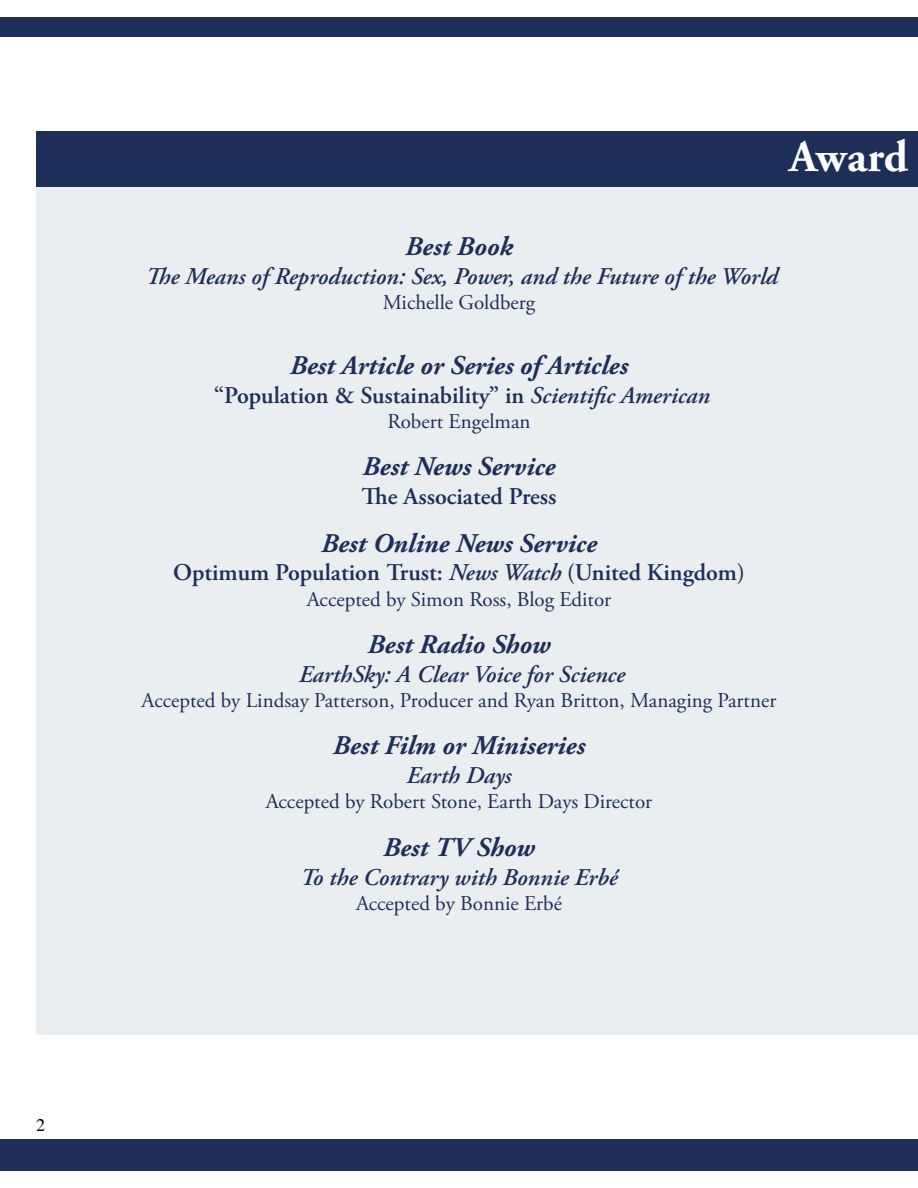
<style>
.page{position:relative;width:918px;height:1188px;background:#fff}
.page>*{position:absolute;margin:0;border:0;box-sizing:border-box;transform-origin:0 0}
.t1{font:700 45px "Adobe Garamond Pro";color:#fff}
.t2{font:italic 700 27px "Adobe Garamond Pro";color:#1d2e59}
.t3{font:italic 600 24px "Adobe Garamond Pro";color:#1d2e59}
.t4{font:600 24px "Adobe Garamond Pro";color:#1d2e59}
.t5{font:21px "Adobe Garamond Pro";color:#1d2e59}
.t6{font:18px "Times";color:#000}
.s1{font-style:italic}
</style>
<div class="page">
<div style="left:0;top:18px;width:918px;height:18px;background:#1d2e59"></div>
<div style="left:0;top:1139px;width:918px;height:31px;background:#1d2e59"></div>
<div style="left:0;top:19px;width:918px;height:18px;background:#1d2e59"></div>
<div style="left:0;top:1140px;width:918px;height:31px;background:#1d2e59"></div>
<div style="left:36px;top:142px;width:882px;height:893px;background:#eaeef0"></div>
<div style="left:36px;top:131px;width:882px;height:56px;background:#1d2e59"></div>
<p class="t6" style="left:36px;top:1115px;width:10px">2</p>
<h1 class="t1" style="left:789px;top:131px;width:120px">Award</h1>
<p class="t2" style="left:405px;top:231px;width:109px">Best Book</p>
<p class="t3" style="left:146px;top:262px;width:634px">The Means of Reproduction: Sex, Power, and the Future of the World</p>
<p class="t5" style="left:383px;top:290px;width:154px">Michelle Goldberg</p>
<p class="t2" style="left:290px;top:350px;width:340px">Best Article or Series of Articles</p>
<p class="t4" style="left:214px;top:381px;width:498px">“Population &amp; Sustainability” in <span class="s1">Scientific American</span></p>
<p class="t5" style="left:387px;top:409px;width:145px">Robert Engelman</p>
<p class="t2" style="left:363px;top:451px;width:194px">Best News Service</p>
<p class="t4" style="left:362px;top:483px;width:196px">The Associated Press</p>
<p class="t2" style="left:321px;top:527px;width:277px">Best Online News Service</p>
<p class="t4" style="left:173px;top:559px;width:573px">Optimum Population Trust: <span class="s1">News Watch</span> (United Kingdom)</p>
<p class="t5" style="left:307px;top:586px;width:306px">Accepted by Simon Ross, Blog Editor</p>
<p class="t2" style="left:368px;top:629px;width:184px">Best Radio Show</p>
<p class="t3" style="left:299px;top:660px;width:328px">EarthSky: A Clear Voice for Science</p>
<p class="t5" style="left:142px;top:688px;width:636px">Accepted by Lindsay Patterson, Producer and Ryan Britton, Managing Partner</p>
<p class="t2" style="left:333px;top:730px;width:254px">Best Film or Miniseries</p>
<p class="t3" style="left:406px;top:762px;width:107px">Earth Days</p>
<p class="t5" style="left:266px;top:789px;width:388px">Accepted by Robert Stone, Earth Days Director</p>
<p class="t2" style="left:383px;top:832px;width:153px">Best TV Show</p>
<p class="t3" style="left:300px;top:863px;width:319px">To the Contrary with Bonnie Erbé</p>
<p class="t5" style="left:356px;top:891px;width:207px">Accepted by Bonnie Erbé</p>
</div>
